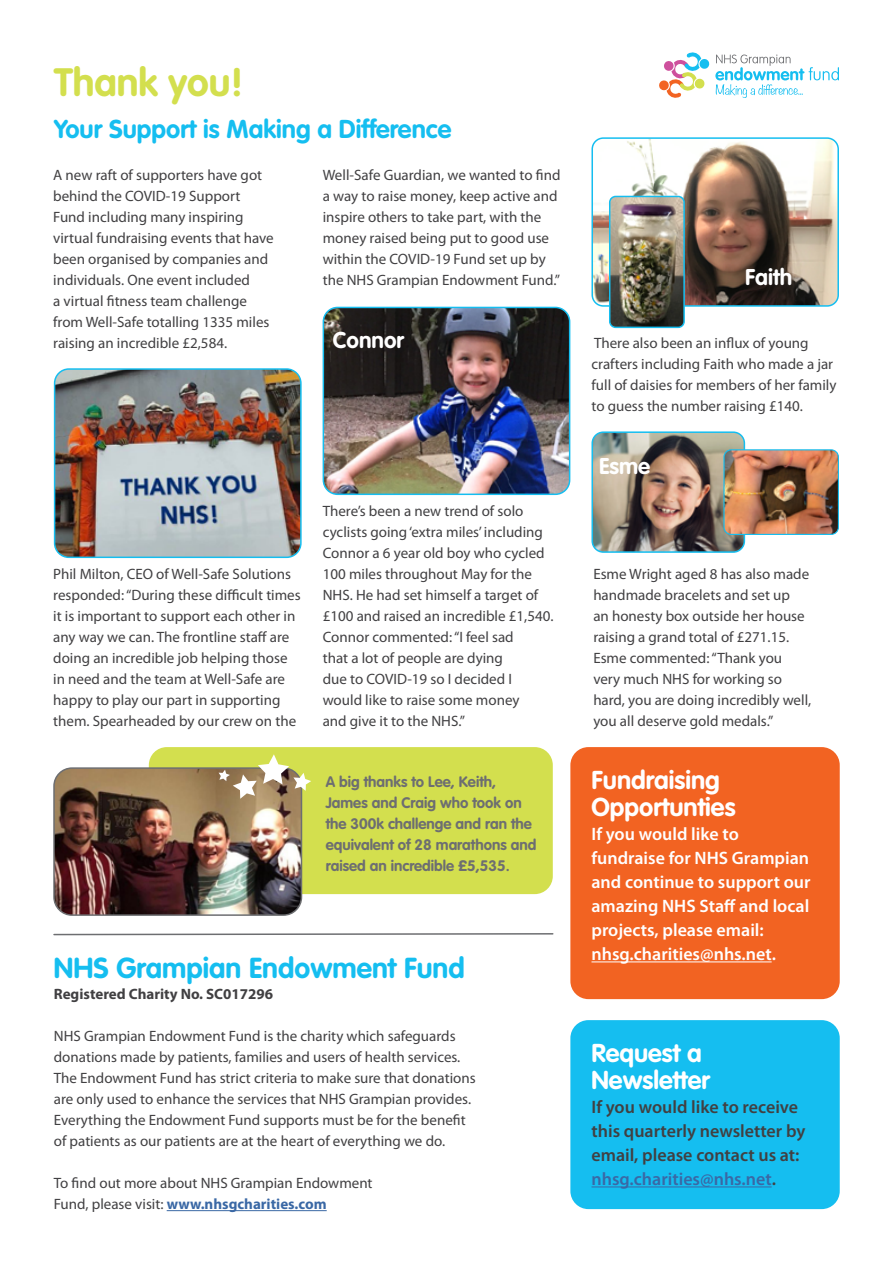
<style>
.page{position:relative;width:893px;height:1263px;background:#fff}
.page>*{position:absolute;margin:0;border:0;box-sizing:border-box;transform-origin:0 0}
.t1{font:700 39px "VAG Rounded";color:#d3df4e}
.t2{font:700 28.5px "VAG Rounded";color:#15bef0}
.t3{font:700 25.5px/27px "VAG Rounded";color:#fff}
.t4{font:700 25.5px "VAG Rounded";color:#15bef0}
.t5{font:700 22.5px "VAG Rounded";color:#fff}
.t6{font:600 18px/24px "Myriad Pro";color:#fff}
.t7{font:600 18px/24px "Myriad Pro";color:#414042}
.t8{font:15px/21px "Myriad Pro";color:#414042}
.t9{font:700 15px/21px "VAG Rounded";color:#6d6e71}
.t10{font:700 15px "Myriad Pro";color:#414042}
.s1{font-weight:700;color:#3a68a5}
.s2{color:#3a68a5}
</style>
<div class="page">
<div style="left:149px;top:747px;width:404px;height:147px;background:#d3df4e;border-radius:18px"></div>
<div style="left:570px;top:747px;width:270px;height:252px;background:#f26322;border-radius:18px"></div>
<div style="left:570px;top:1020px;width:270px;height:189px;background:#15bef0;border-radius:18px"></div>
<img style="left:323px;top:307px;width:247px;height:187px">
<div style="left:323px;top:307px;width:247px;height:188px;border:2px solid #15bef0;border-radius:14px"></div>
<img style="left:594px;top:140px;width:244px;height:164px">
<div style="left:591px;top:137px;width:248px;height:170px;border:2px solid #15bef0;border-radius:11px"></div>
<img style="left:610px;top:196px;width:74px;height:129px">
<div style="left:609px;top:196px;width:76px;height:132px;border:2px solid #15bef0;border-radius:6px"></div>
<img style="left:594px;top:434px;width:150px;height:118px">
<div style="left:591px;top:431px;width:154px;height:122px;border:2px solid #15bef0;border-radius:11px"></div>
<img style="left:724px;top:450px;width:113px;height:84px">
<div style="left:723px;top:449px;width:116px;height:86px;border:1px solid #15bef0;border-radius:7px"></div>
<hr style="left:167px;top:1210px;width:160px;height:1px;background:#3a68a5">
<svg style="left:53px;top:933px;width:501px;height:3px"></svg>
<hr style="left:591px;top:961px;width:181px;height:1px;background:#fff">
<hr style="left:591px;top:1186px;width:181px;height:1px;background:#3a68a5">
<img style="left:55px;top:371px;width:244px;height:186px">
<div style="left:54px;top:368px;width:248px;height:190px;border:2px solid #15bef0;border-radius:14px"></div>
<svg style="left:659px;top:52px;width:180px;height:46px"></svg>
<img style="left:56px;top:770px;width:245px;height:143px">
<div style="left:53px;top:767px;width:249px;height:149px;border:2px solid #6d6e71;border-radius:18px"></div>
<svg style="left:219px;top:754px;width:92px;height:45px"></svg>
<h1 class="t1" style="left:54px;top:59px;width:191px">Thank you!</h1>
<h3 class="t4" style="left:54px;top:114px;width:399px">Your Support is Making a Difference</h3>
<p class="t8" style="left:323px;top:164px;width:239px">Well-Safe Guardian, we wanted to find a way to raise money, keep active and inspire others to take part, with the money raised being put to good use within the COVID-19 Fund set up by the NHS Grampian Endowment Fund.”</p>
<p class="t8" style="left:53px;top:164px;width:222px">A new raft of supporters have got behind the COVID-19 Support<br>Fund including many inspiring virtual fundraising events that have been organised by companies and individuals. One event included<br>a virtual fitness team challenge from Well-Safe totalling 1335 miles raising an incredible £2,584.</p>
<h3 class="t5" style="left:333px;top:327px;width:73px">Connor</h3>
<p class="t8" style="left:53px;top:563px;width:249px">Phil Milton, CEO of Well-Safe Solutions responded: “During these difficult times it is important to support each other in any way we can. The frontline staff are doing an incredible job helping those in need and the team at Well-Safe are happy to play our part in supporting them. Spearheaded by our crew on the</p>
<p class="t8" style="left:323px;top:500px;width:232px">There’s been a new trend of solo cyclists going ‘extra miles’ including<br>Connor a 6 year old boy who cycled<br>100 miles throughout May for the<br>NHS. He had set himself a target of £100 and raised an incredible £1,540.<br>Connor commented: “I feel sad<br>that a lot of people are dying<br>due to COVID-19 so I decided I would like to raise some money<br>and give it to the NHS.”</p>
<p class="t9" style="left:326px;top:771px;width:212px">A big thanks to Lee, Keith,<br>James and Craig who took on the 300k challenge and ran the equivalent of 28 marathons and raised an incredible £5,535.</p>
<h2 class="t2" style="left:54px;top:951px;width:412px">NHS Grampian Endowment Fund</h2>
<p class="t10" style="left:54px;top:984px;width:221px">Registered Charity No. SC017296</p>
<p class="t8" style="left:54px;top:1025px;width:423px">NHS Grampian Endowment Fund is the charity which safeguards donations made by patients, families and users of health services.<br>The Endowment Fund has strict criteria to make sure that donations are only used to enhance the services that NHS Grampian provides.<br>Everything the Endowment Fund supports must be for the benefit of patients as our patients are at the heart of everything we do.</p>
<p class="t8" style="left:54px;top:1172px;width:320px">To find out more about NHS Grampian Endowment<br>Fund, please visit: <span class="s1">www.nhsgcharities.com</span></p>
<h3 class="t5" style="left:745px;top:264px;width:49px">Faith</h3>
<p class="t8" style="left:591px;top:332px;width:247px">There also been an influx of young crafters including Faith who made a jar full of daisies for members of her family to guess the number raising £140.</p>
<h3 class="t5" style="left:599px;top:453px;width:53px">Esme</h3>
<p class="t8" style="left:593px;top:563px;width:219px">Esme Wright aged 8 has also made handmade bracelets and set up<br>an honesty box outside her house raising a grand total of £271.15.<br>Esme commented: “Thank you very much NHS for working so hard, you are doing incredibly well, you all deserve gold medals.”</p>
<h3 class="t3" style="left:591px;top:766px;width:146px">Fundraising<br>Opportunties</h3>
<p class="t6" style="left:591px;top:822px;width:221px">If you would like to fundraise for NHS Grampian and continue to support our amazing NHS Staff and local projects, please email: nhsg.charities@nhs.net.</p>
<h3 class="t3" style="left:591px;top:1039px;width:120px">Request a<br>Newsletter</h3>
<p class="t7" style="left:591px;top:1095px;width:215px">If you would like to receive this quarterly newsletter by email, please contact us at: <span class="s2">nhsg.charities@nhs.net</span>.</p>
</div>
